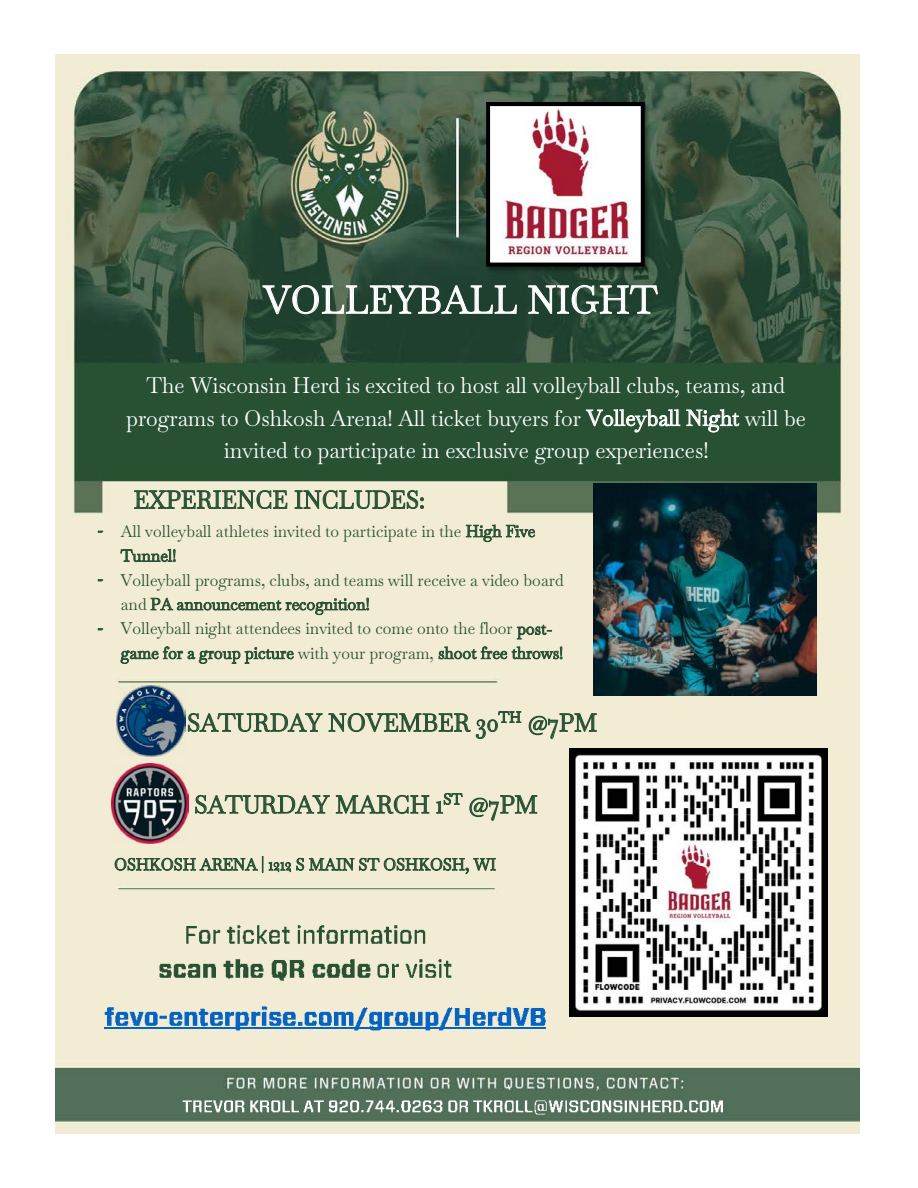
<style>
.page{position:relative;width:918px;height:1188px;background:#fff}
.page>*{position:absolute;margin:0;border:0;box-sizing:border-box;transform-origin:0 0}
.t1{font:38.25px "Baskervville";color:#fff;scale:.96 1}
.t2{font:24.6px "Baskervville";color:#295134;scale:.96 1}
.t3{font:21.9px/32.4px "Baskervville";color:#fff;text-align:center;scale:.96 1}
.t4{font:16.35px/24.3px "Baskervville";color:#295134;scale:.96 1}
</style>
<div class="page">
<img style="left:56px;top:54px;width:804px;height:1080px">
<img style="left:182px;top:1096px;width:556px;height:20px">
<img style="left:104px;top:1002px;width:54px;height:29px">
<img style="left:158px;top:1002px;width:10px;height:29px">
<img style="left:168px;top:1002px;width:391px;height:29px">
<hr style="left:104px;top:1027px;width:441px;height:2px;background:#0563c1">
<img style="left:97px;top:521px;width:13px;height:20px">
<img style="left:97px;top:570px;width:13px;height:20px">
<img style="left:97px;top:619px;width:13px;height:19px">
<img style="left:185px;top:920px;width:252px;height:29px">
<img style="left:159px;top:954px;width:218px;height:29px">
<img style="left:377px;top:954px;width:84px;height:29px">
<img style="left:594px;top:484px;width:222px;height:212px">
<img style="left:117px;top:685px;width:69px;height:72px">
<img style="left:112px;top:764px;width:77px;height:80px">
<img style="left:483px;top:99px;width:170px;height:176px">
<img style="left:491px;top:107px;width:149px;height:155px">
<div style="left:486px;top:102px;width:159px;height:165px;border:4px solid #000"></div>
<img style="left:570px;top:748px;width:258px;height:268px">
<h1 class="t1" style="left:264px;top:270px;width:412px">VOLLEYBALL NIGHT</h1>
<h3 class="t3" style="left:126px;top:368px;width:710px">The Wisconsin Herd is excited to host all volleyball clubs, teams, and programs to Oshkosh Arena! All ticket buyers for Volleyball Night will be invited to participate in exclusive group experiences!</h3>
<h2 class="t2" style="left:134px;top:480px;width:305px">EXPERIENCE INCLUDES:</h2>
<p class="t4" style="left:121px;top:518px;width:463px">All volleyball athletes invited to participate in the High Five Tunnel!<br>Volleyball programs, clubs, and teams will receive a video board and PA announcement recognition!<br>Volleyball night attendees invited to come onto the floor post&shy;game for a group picture with your program, shoot free throws!</p>
<h2 class="t2" style="left:187px;top:703px;width:429px">SATURDAY NOVEMBER 30<sup>TH</sup> @7PM</h2>
<h2 class="t2" style="left:194px;top:785px;width:359px">SATURDAY MARCH 1<sup>ST</sup> @7PM</h2>
<p class="t4" style="left:114px;top:851px;width:399px">OSHKOSH ARENA | 1212 S MAIN ST OSHKOSH, WI</p>
</div>
